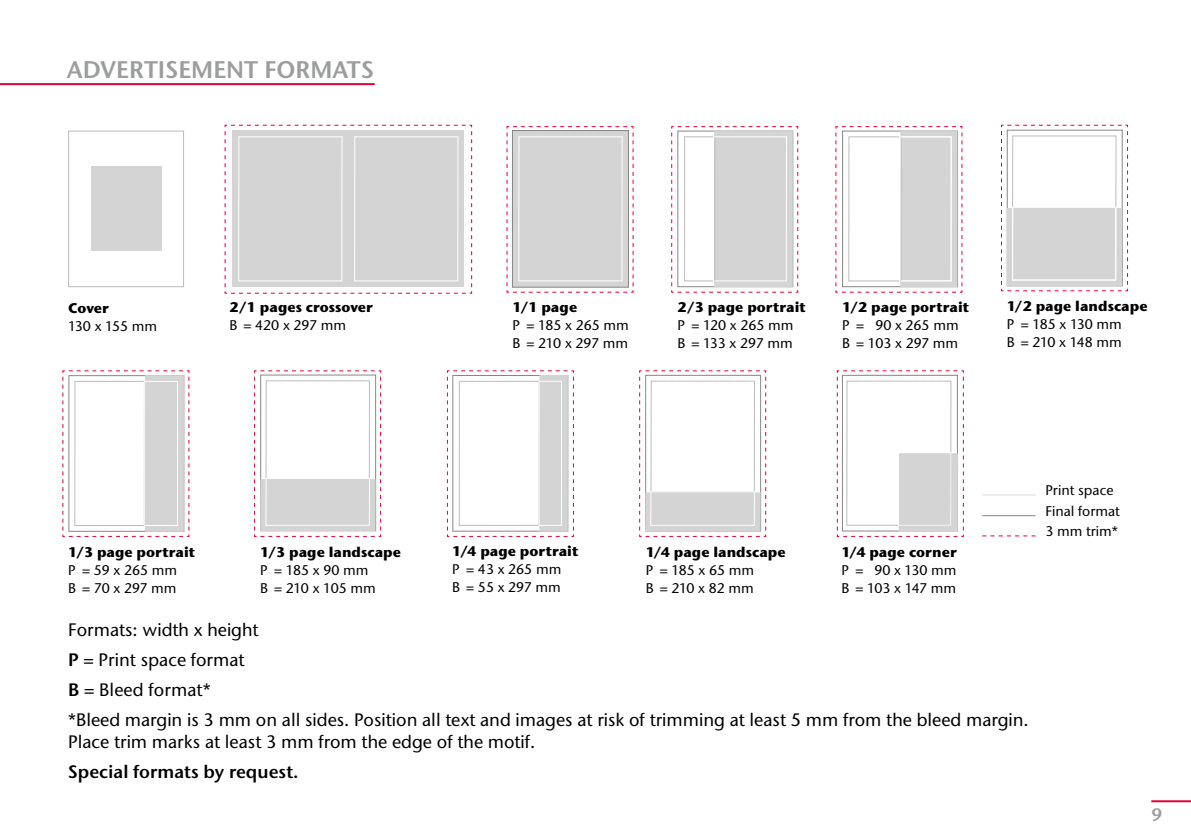
<style>
.page{position:relative;width:1191px;height:840px;background:#fff}
.page>*{position:absolute;margin:0;border:0;box-sizing:border-box;transform-origin:0 0}
.t1{font:600 24px "Stone Sans ITC Std";color:#9c9d9d}
.t2{font:500 18px/30px "Stone Sans ITC Std";color:#000}
.t3{font:600 18px "Stone Sans ITC Std";color:#000}
.t4{font:600 18px "Stone Sans ITC Std";color:#9c9d9d}
.t5{font:500 14px/18px "Stone Sans ITC Std";color:#000}
.t6{font:700 14px "Stone Sans ITC Std";color:#000}
.s1{font-weight:600}
</style>
<div class="page">
<hr style="left:0;top:83px;width:375px;height:2px;background:#e40039">
<div style="left:91px;top:166px;width:70px;height:85px;background:#d4d4d5"></div>
<div style="left:68px;top:130px;width:116px;height:157px;border:1px solid #bbbcbd"></div>
<svg style="left:62px;top:370px;width:128px;height:167px"></svg>
<svg style="left:224px;top:124px;width:248px;height:170px;background:#dad9da"></svg>
<svg style="left:254px;top:370px;width:127px;height:167px"></svg>
<svg style="left:446px;top:370px;width:128px;height:167px"></svg>
<svg style="left:506px;top:126px;width:128px;height:167px;background:#d8d5d6"></svg>
<svg style="left:671px;top:126px;width:127px;height:167px"></svg>
<svg style="left:835px;top:126px;width:128px;height:167px"></svg>
<svg style="left:1001px;top:124px;width:127px;height:167px"></svg>
<svg style="left:639px;top:370px;width:127px;height:167px"></svg>
<svg style="left:836px;top:370px;width:128px;height:167px"></svg>
<div style="left:145px;top:375px;width:39px;height:156px;background:#d4d4d5"></div>
<div style="left:75px;top:381px;width:69px;height:144px;background:#fff"></div>
<div style="left:74px;top:381px;width:71px;height:144px;border:1px solid #bbbcbd"></div>
<div style="left:452px;top:375px;width:116px;height:156px;background:#fff;border:1px solid #878786"></div>
<div style="left:539px;top:375px;width:29px;height:156px;background:#d4d4d5"></div>
<div style="left:650px;top:491px;width:105px;height:34px;border:1px solid #fff"></div>
<div style="left:265px;top:477px;width:105px;height:48px;border:1px solid #fff"></div>
<div style="left:459px;top:380px;width:80px;height:145px;border:1px solid #bbbcbd"></div>
<div style="left:677px;top:130px;width:116px;height:157px;border:1px solid #878786"></div>
<div style="left:714px;top:130px;width:78px;height:157px;background:#d4d4d5"></div>
<div style="left:684px;top:136px;width:31px;height:145px;border:1px solid #bbbcbd"></div>
<hr style="left:1151px;top:799px;width:40px;height:2px;background:#e40039">
<div style="left:898px;top:452px;width:53px;height:73px;border:1px solid #fff"></div>
<div style="left:538px;top:380px;width:24px;height:145px;border:1px solid #fff"></div>
<div style="left:144px;top:381px;width:34px;height:144px;border:1px solid #fff"></div>
<div style="left:1012px;top:207px;width:104px;height:73px;border:1px solid #fff"></div>
<div style="left:899px;top:136px;width:52px;height:145px;border:1px solid #fff"></div>
<div style="left:713px;top:136px;width:74px;height:145px;border:1px solid #fff"></div>
<hr style="left:982px;top:515px;width:53px;height:1px;background:#878786">
<hr style="left:982px;top:494px;width:53px;height:1px;background:#d7d8d8">
<svg style="left:982px;top:535px;width:53px;height:1px"></svg>
<h1 class="t1" style="left:67px;top:54px;width:309px">ADVERTISEMENT FORMATS</h1>
<p class="t6" style="left:68px;top:298px;width:42px">Cover</p>
<p class="t5" style="left:68px;top:316px;width:91px">130 x 155 mm</p>
<p class="t6" style="left:229px;top:298px;width:145px">2/1 pages crossover</p>
<p class="t5" style="left:229px;top:316px;width:118px">B = 420 x 297 mm</p>
<p class="t6" style="left:512px;top:298px;width:66px">1/1 page</p>
<p class="t5" style="left:512px;top:316px;width:118px">P = 185 x 265 mm<br>B = 210 x 297 mm</p>
<p class="t6" style="left:677px;top:298px;width:130px">2/3 page portrait</p>
<p class="t5" style="left:677px;top:316px;width:118px">P = 120 x 265 mm<br>B = 133 x 297 mm</p>
<p class="t6" style="left:842px;top:298px;width:128px">1/2 page portrait</p>
<p class="t5" style="left:842px;top:316px;width:118px">P = 90 x 265 mm<br>B = 103 x 297 mm</p>
<p class="t6" style="left:1006px;top:297px;width:142px">1/2 page landscape</p>
<p class="t5" style="left:1006px;top:315px;width:117px">P = 185 x 130 mm<br>B = 210 x 148 mm</p>
<p class="t6" style="left:68px;top:542px;width:128px">1/3 page portrait</p>
<p class="t5" style="left:68px;top:560px;width:111px">P = 59 x 265 mm<br>B = 70 x 297 mm</p>
<p class="t6" style="left:260px;top:542px;width:142px">1/3 page landscape</p>
<p class="t5" style="left:260px;top:560px;width:117px">P = 185 x 90 mm<br>B = 210 x 105 mm</p>
<p class="t6" style="left:452px;top:542px;width:127px">1/4 page portrait</p>
<p class="t5" style="left:452px;top:560px;width:111px">P = 43 x 265 mm<br>B = 55 x 297 mm</p>
<p class="t6" style="left:646px;top:542px;width:141px">1/4 page landscape</p>
<p class="t5" style="left:646px;top:560px;width:110px">P = 185 x 65 mm<br>B = 210 x 82 mm</p>
<p class="t6" style="left:841px;top:542px;width:117px">1/4 page corner</p>
<p class="t5" style="left:841px;top:560px;width:117px">P = 90 x 130 mm<br>B = 103 x 147 mm</p>
<p class="t5" style="left:1045px;top:481px;width:70px">Print space</p>
<p class="t5" style="left:1045px;top:522px;width:74px">3 mm trim*</p>
<p class="t5" style="left:1045px;top:502px;width:76px">Final format</p>
<p class="t2" style="left:68px;top:613px;width:962px">Formats: width x height<br><span class="s1">P</span> = Print space format<br><span class="s1">B</span> = Bleed format*<br>*Bleed margin is 3 mm on all sides. Position all text and images at risk of trimming at least 5 mm from the bleed margin.</p>
<p class="t2" style="left:68px;top:725px;width:469px">Place trim marks at least 3 mm from the edge of the motif.</p>
<p class="t3" style="left:68px;top:759px;width:232px">Special formats by request.</p>
<p class="t4" style="left:1151px;top:803px;width:12px">9</p>
</div>
